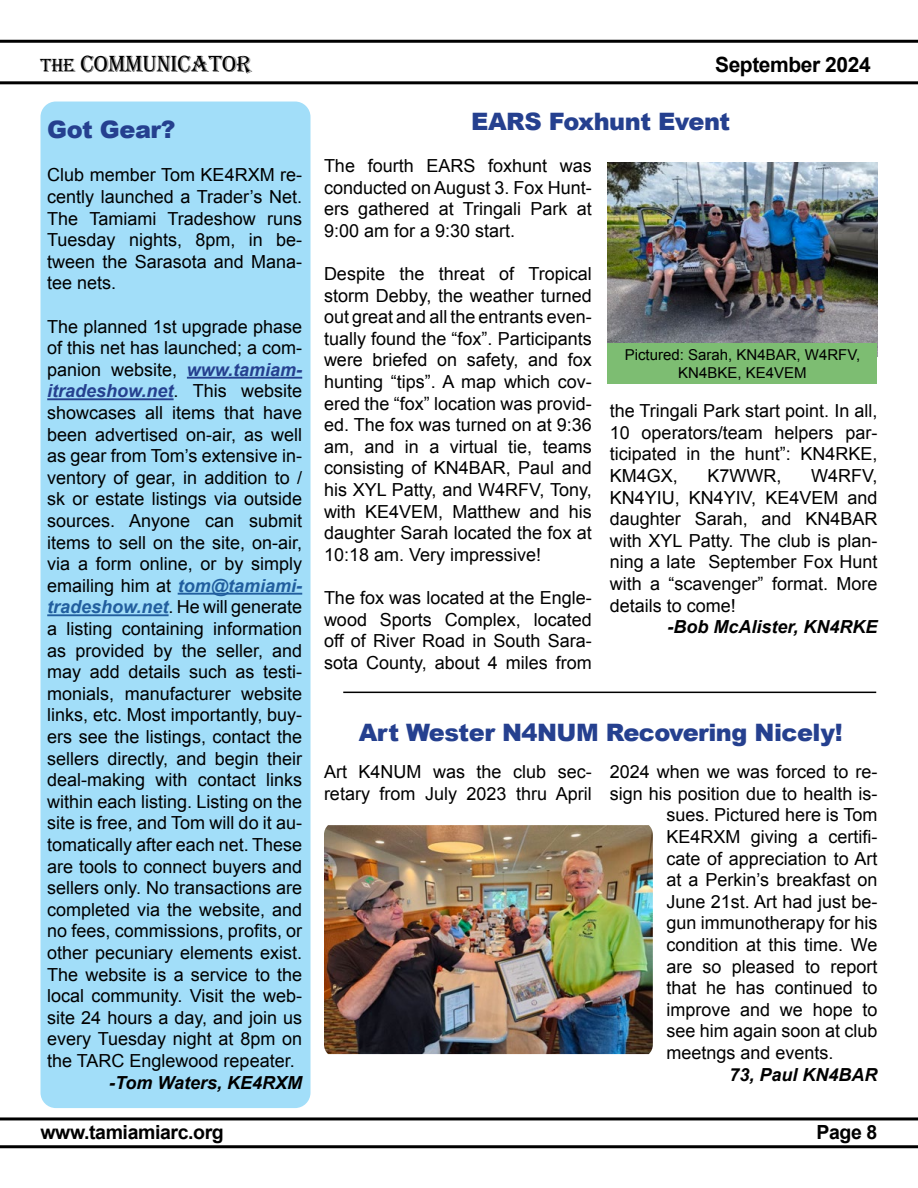
<style>
.page{position:relative;width:918px;height:1188px;background:#fff}
.page>*{position:absolute;margin:0;border:0;box-sizing:border-box;transform-origin:0 0}
.t1{font:900 24px "Arial";letter-spacing:-.02em;color:#25408f}
.t2{font:24px "Algerian";letter-spacing:-.02em;color:#000}
.t3{font:700 21px "Arial";letter-spacing:-.02em;color:#000}
.t4{font:700 19.5px "Arial";letter-spacing:-.02em;color:#000}
.t5{font:18px/21.6px "Arial";color:#000;text-align:justify}
.t6{font:italic 700 18px "Arial";color:#000}
.t7{font:15px/18px "Arial";color:#000;text-align:center}
.s1{font-size:19.5px}
.s2{font-weight:700;font-style:italic;color:#25408f}
.s3{font-weight:700;font-style:italic;color:#215e9e}
</style>
<div class="page">
<hr style="left:0;top:81px;width:918px;height:3px;background:#000">
<hr style="left:0;top:40px;width:918px;height:3px;background:#000">
<hr style="left:0;top:1145px;width:918px;height:3px;background:#000">
<hr style="left:0;top:1117px;width:918px;height:3px;background:#000">
<div style="left:40px;top:102px;width:271px;height:1006px;background:#a2def9;border-radius:15px"></div>
<hr style="left:187px;top:377px;width:115px;height:2px;background:#25408f">
<hr style="left:47px;top:398px;width:127px;height:2px;background:#25408f">
<hr style="left:178px;top:593px;width:124px;height:2px;background:#215e9e">
<hr style="left:47px;top:614px;width:122px;height:2px;background:#215e9e">
<img style="left:608px;top:162px;width:270px;height:182px">
<div style="left:608px;top:344px;width:270px;height:40px;background:#7dbd72"></div>
<hr style="left:343px;top:692px;width:533px;height:1px;background:#000">
<img style="left:324px;top:825px;width:329px;height:229px">
<h1 class="t2" style="left:40px;top:51px;width:213px"><span class="s1">THE</span> COMMUNICATOR</h1>
<h1 class="t1" style="left:47px;top:112px;width:130px">Got Gear?</h1>
<p class="t5" style="left:47px;top:164px;width:256px">Club member Tom KE4RXM re&shy;cently launched a Trader’s Net.<br>The Tamiami Tradeshow runs Tuesday nights, 8pm, in be&shy;tween the Sarasota and Mana&shy;tee nets.</p>
<p class="t5" style="left:47px;top:316px;width:257px">The planned 1st upgrade phase of this net has launched; a com&shy;panion website, <span class="s2">www.tamiam&shy;itradeshow.net</span>. This website showcases all items that have been advertised on-air, as well as gear from Tom’s extensive in&shy;ventory of gear, in addition to / sk or estate listings via outside sources. Anyone can submit items to sell on the site, on-air, via a form online, or by simply emailing him at <span class="s3">tom@tamiami&shy;tradeshow.net</span>. He will generate a listing containing information as provided by the seller, and may add details such as testi&shy;monials, manufacturer website links, etc. Most importantly, buy&shy;ers see the listings, contact the sellers directly, and begin their deal-making with contact links within each listing. Listing on the site is free, and Tom will do it au&shy;tomatically after each net. These are tools to connect buyers and sellers only. No transactions are completed via the website, and no fees, commissions, profits, or other pecuniary elements exist.<br>The website is a service to the local community. Visit the web&shy;site 24 hours a day, and join us every Tuesday night at 8pm on the TARC Englewood repeater.</p>
<p class="t6" style="left:109px;top:1071px;width:195px">-Tom Waters, KE4RXM</p>
<p class="t4" style="left:40px;top:1120px;width:185px">www.tamiamiarc.org</p>
<p class="t3" style="left:715px;top:51px;width:157px">September 2024</p>
<h1 class="t1" style="left:471px;top:104px;width:260px">EARS Foxhunt Event</h1>
<p class="t5" style="left:324px;top:155px;width:269px">The fourth EARS foxhunt was conducted on August 3. Fox Hunt&shy;ers gathered at Tringali Park at 9:00 am for a 9:30 start.</p>
<p class="t5" style="left:324px;top:263px;width:269px">Despite the threat of Tropical storm Debby, the weather turned out great and all the entrants even&shy;tually found the “fox”. Participants were briefed on safety, and fox hunting “tips”. A map which cov&shy;ered the “fox” location was provid&shy;ed. The fox was turned on at 9:36 am, and in a virtual tie, teams consisting of KN4BAR, Paul and his XYL Patty, and W4RFV, Tony, with KE4VEM, Matthew and his daughter Sarah located the fox at 10:18 am. Very impressive!</p>
<p class="t5" style="left:324px;top:587px;width:269px">The fox was located at the Engle&shy;wood Sports Complex, located off of River Road in South Sara&shy;sota County, about 4 miles from</p>
<p class="t7" style="left:625px;top:346px;width:237px">Pictured: Sarah, KN4BAR, W4RFV,<br>KN4BKE, KE4VEM</p>
<p class="t5" style="left:610px;top:400px;width:269px">the Tringali Park start point. In all, 10 operators/team helpers par&shy;ticipated in the hunt”: KN4RKE, KM4GX,</p>
<p class="t5" style="left:610px;top:465px;width:269px;text-indent:201px">W4RFV, KN4YIU, KN4YIV, KE4VEM and daughter Sarah, and KN4BAR with XYL Patty. The club is plan&shy;ning a late September Fox Hunt with a “scavenger” format. More details to come!</p>
<p class="t6" style="left:667px;top:615px;width:212px">-Bob McAlister, KN4RKE</p>
<p class="t5" style="left:707px;top:465px;width:75px">K7WWR,</p>
<h1 class="t1" style="left:359px;top:715px;width:485px">Art Wester N4NUM Recovering Nicely!</h1>
<p class="t5" style="left:324px;top:761px;width:269px">Art K4NUM was the club sec&shy;retary from July 2023 thru April</p>
<p class="t5" style="left:610px;top:761px;width:269px">2024 when we was forced to re-</p>
<p class="t5" style="left:610px;top:783px;width:269px">sign his position due to health is-</p>
<p class="t5" style="left:666px;top:804px;width:213px">sues. Pictured here is Tom</p>
<p class="t5" style="left:666px;top:826px;width:213px">KE4RXM giving a certifi-</p>
<p class="t5" style="left:666px;top:848px;width:213px">cate of appreciation to Art</p>
<p class="t5" style="left:666px;top:869px;width:213px">at a Perkin’s breakfast on</p>
<p class="t5" style="left:666px;top:891px;width:213px">June 21st. Art had just be-</p>
<p class="t5" style="left:666px;top:912px;width:213px">gun immunotherapy for his</p>
<p class="t5" style="left:666px;top:934px;width:213px">condition at this time. We</p>
<p class="t5" style="left:666px;top:956px;width:213px">are so pleased to report</p>
<p class="t5" style="left:666px;top:977px;width:213px">that he has continued to</p>
<p class="t5" style="left:666px;top:999px;width:213px">improve and we hope to</p>
<p class="t5" style="left:666px;top:1020px;width:213px">see him again soon at club</p>
<p class="t5" style="left:666px;top:1042px;width:169px">meetngs and events.</p>
<p class="t6" style="left:729px;top:1063px;width:150px">73, Paul KN4BAR</p>
<p class="t4" style="left:817px;top:1120px;width:62px">Page 8</p>
</div>
